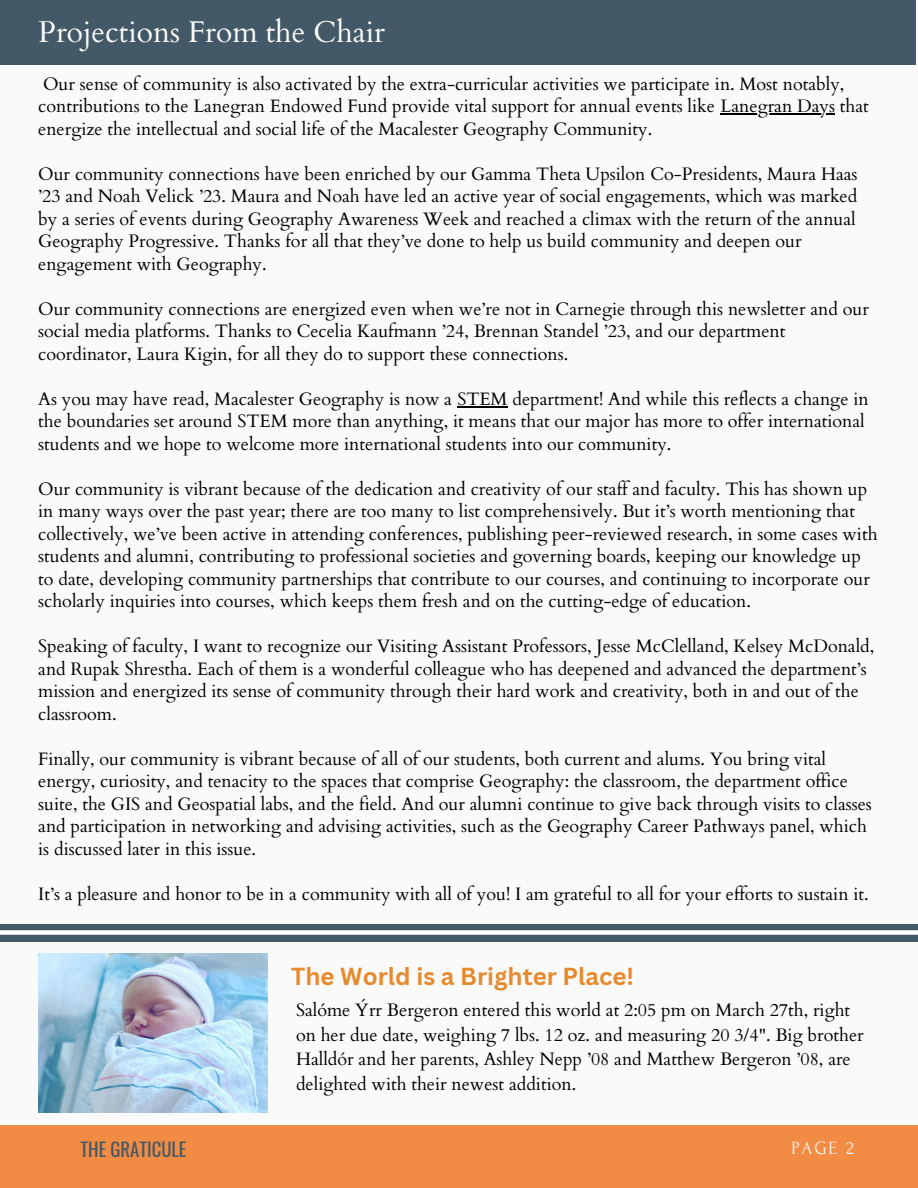
<style>
.page{position:relative;width:918px;height:1188px;background:#fafafa}
.page>*{position:absolute;margin:0;border:0;box-sizing:border-box;transform-origin:0 0}
.t1{font:30px "Cardo";color:#fafafa}
.t2{font:700 24px "Canva Sans";color:#e68a2d}
.t3{font:18.6px "Oswald";color:#435967}
.t4{font:18.6px "Forum";color:#fafafa}
.t5{font:18px/22.5px "Cardo";color:#000}
</style>
<div class="page">
<div style="left:0;top:1125px;width:918px;height:63px;background:#f28b43"></div>
<div style="left:0;top:0;width:915px;height:65px;background:#435967"></div>
<hr style="left:721px;top:114px;width:114px;height:1px;background:#000">
<hr style="left:457px;top:406px;width:51px;height:1px;background:#000">
<div style="left:0;top:924px;width:918px;height:17px;background:#435967"></div>
<img style="left:38px;top:953px;width:230px;height:159px">
<div style="left:0;top:930px;width:918px;height:5px;background:#fff"></div>
<h1 class="t1" style="left:38px;top:12px;width:348px">Projections From the Chair</h1>
<p class="t5" style="left:38px;top:73px;width:832px">Our sense of community is also activated by the extra-curricular activities we participate in. Most notably, contributions to the Lanegran Endowed Fund provide vital support for annual events like Lanegran Days that energize the intellectual and social life of the Macalester Geography Community.</p>
<p class="t5" style="left:38px;top:163px;width:821px">Our community connections have been enriched by our Gamma Theta Upsilon Co-Presidents, Maura Haas ’23 and Noah Velick ’23. Maura and Noah have led an active year of social engagements, which was marked by a series of events during Geography Awareness Week and reached a climax with the return of the annual Geography Progressive. Thanks for all that they’ve done to help us build community and deepen our engagement with Geography.</p>
<p class="t5" style="left:38px;top:298px;width:832px">Our community connections are energized even when we’re not in Carnegie through this newsletter and our social media platforms. Thanks to Cecelia Kaufmann ’24, Brennan Standel ’23, and our department coordinator, Laura Kigin, for all they do to support these connections.</p>
<p class="t5" style="left:38px;top:388px;width:832px">As you may have read, Macalester Geography is now a STEM department! And while this reflects a change in the boundaries set around STEM more than anything, it means that our major has more to offer international students and we hope to welcome more international students into our community.</p>
<p class="t5" style="left:38px;top:478px;width:841px">Our community is vibrant because of the dedication and creativity of our staff and faculty. This has shown up in many ways over the past year; there are too many to list comprehensively. But it’s worth mentioning that collectively, we’ve been active in attending conferences, publishing peer-reviewed research, in some cases with students and alumni, contributing to professional societies and governing boards, keeping our knowledge up to date, developing community partnerships that contribute to our courses, and continuing to incorporate our scholarly inquiries into courses, which keeps them fresh and on the cutting-edge of education.</p>
<p class="t5" style="left:38px;top:636px;width:838px">Speaking of faculty, I want to recognize our Visiting Assistant Professors, Jesse McClelland, Kelsey McDonald, and Rupak Shrestha. Each of them is a wonderful colleague who has deepened and advanced the department’s mission and energized its sense of community through their hard work and creativity, both in and out of the classroom.</p>
<p class="t5" style="left:38px;top:748px;width:835px">Finally, our community is vibrant because of all of our students, both current and alums. You bring vital energy, curiosity, and tenacity to the spaces that comprise Geography: the classroom, the department office suite, the GIS and Geospatial labs, and the field. And our alumni continue to give back through visits to classes and participation in networking and advising activities, such as the Geography Career Pathways panel, which is discussed later in this issue.</p>
<p class="t5" style="left:38px;top:883px;width:832px">It’s a pleasure and honor to be in a community with all of you! I am grateful to all for your efforts to sustain it.</p>
<h2 class="t2" style="left:291px;top:960px;width:344px">The World is a Brighter Place!</h2>
<p class="t5" style="left:296px;top:998px;width:569px;line-height:24.8px">Salóme Ýrr Bergeron entered this world at 2:05 pm on March 27th, right on her due date, weighing 7 lbs. 12 oz. and measuring 20 3/4". Big brother Halldór and her parents, Ashley Nepp ’08 and Matthew Bergeron ’08, are delighted with their newest addition.</p>
<p class="t3" style="left:81px;top:1135px;width:107px">THE GRATICULE</p>
<p class="t4" style="left:791px;top:1138px;width:64px">PAGE 2</p>
</div>
